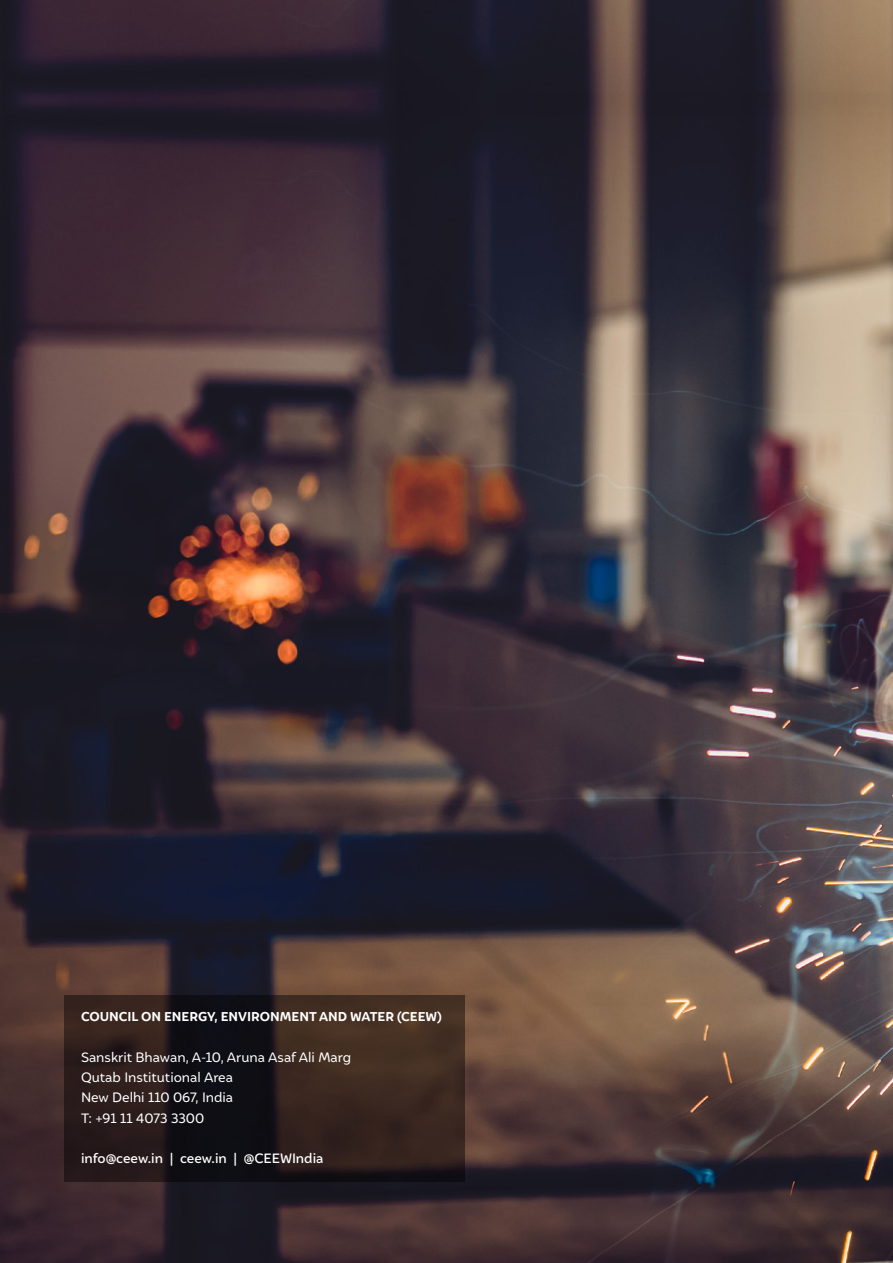
<style>
.page{position:relative;width:893px;height:1263px;background:#fff}
.page>*{position:absolute;margin:0;border:0;box-sizing:border-box;transform-origin:0 0}
.body{font:13.5px/20.2px "Igna Sans";color:#fff}
.body-2{font:500 13.5px "Igna Sans";color:#fff}
.body-3{font:900 12.75px "Igna Sans";color:#fff}
</style>
<div class="page">
<img style="left:0;top:115px;width:893px;height:1148px">
<svg style="left:64px;top:995px;width:400px;height:187px;background:#2a1e1b"></svg>
<img style="left:0;top:0;width:893px;height:115px">
<p class="body-3" style="left:81px;top:1009px;width:362px">COUNCIL ON ENERGY, ENVIRONMENT AND WATER (CEEW)</p>
<p class="body" style="left:81px;top:1047px;width:272px">Sanskrit Bhawan, A-10, Aruna Asaf Ali Marg<br>Qutab Institutional Area<br>New Delhi 110 067, India</p>
<p class="body" style="left:81px;top:1107px;width:125px">T: +91 11 4073 3300</p>
<p class="body-2" style="left:81px;top:1150px;width:244px">info@ceew.in | ceew.in | @CEEWIndia</p>
</div>
